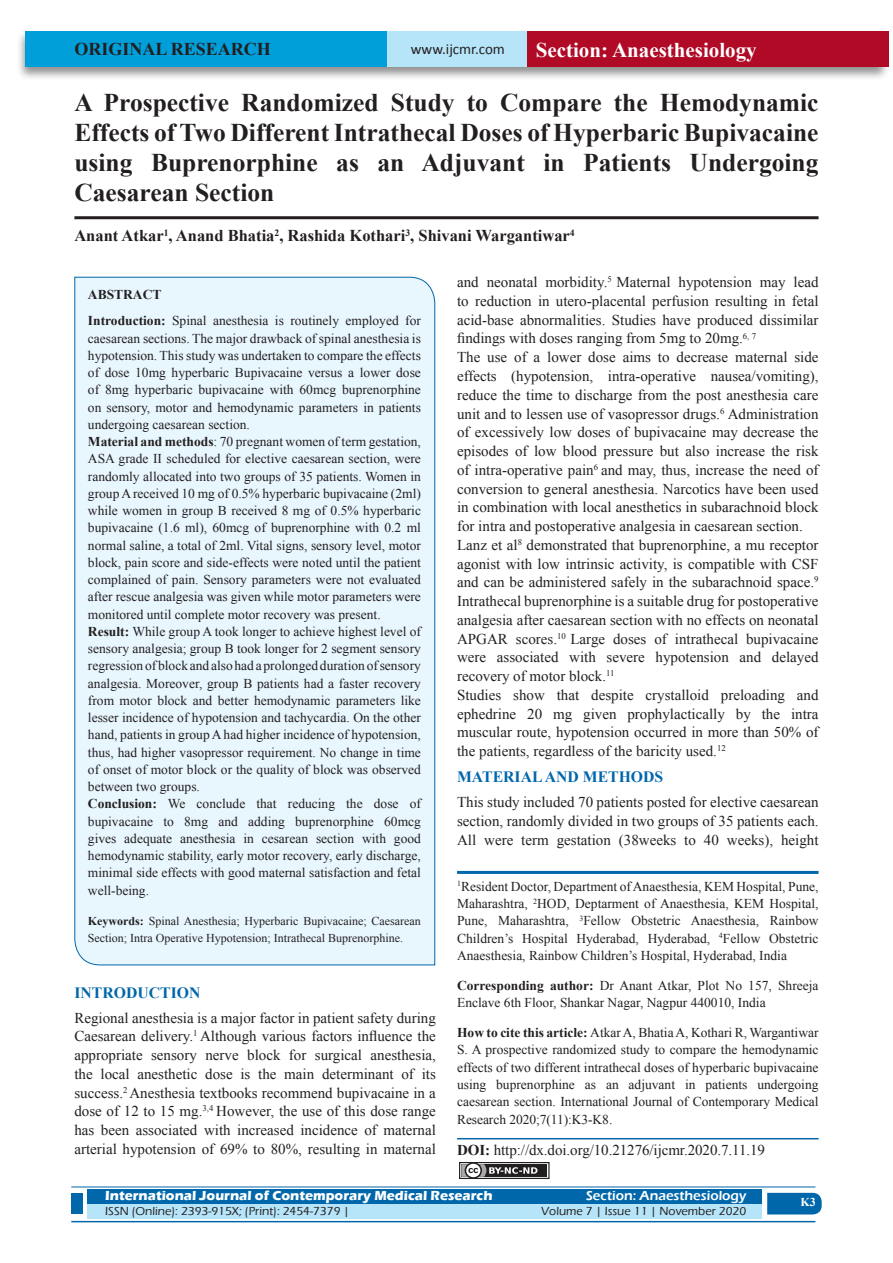
<style>
.page{position:relative;width:893px;height:1263px;background:#fff}
.page>*{position:absolute;margin:0;border:0;box-sizing:border-box;transform-origin:0 0}
.A_Title_New{font:700 25.5px/30px "Times New Roman";color:#231f20;text-align:justify}
.t1{font:700 21px "Times New Roman";color:#fff}
.AT_new{font:700 18px "Times New Roman";color:#231f20}
.AU-New{font:700 16.5px "Times New Roman";color:#231f20}
.t2{font:700 15.75px "Times New Roman";color:#0067aa}
.TX_New{font:15px/18.8px "Times New Roman";color:#231f20;text-align:justify}
.t3{font:15px "Calibri";color:#231f20}
.HTC_new{font:13.5px/17.2px "Times New Roman";color:#231f20}
.Affi_New{font:13.5px/17.2px "Times New Roman";color:#231f20;text-align:justify}
.Corresponding{font:13.5px/17.2px "Times New Roman";color:#231f20}
.t4{font:700 13.5px "Eras ITC";color:#fff}
.t5{font:600 13.5px "Eras ITC";color:#fff}
.t6{font:12px/17.2px "Times New Roman";color:#231f20}
.t7{font:500 12px "Eras ITC";color:#231f20}
.t8{font:700 12px "Times New Roman";color:#fff}
.s1{font-weight:700}
</style>
<div class="page">
<div style="left:16px;top:29px;width:875px;height:52px;background:#231f20;opacity:.5"></div>
<div style="left:25px;top:31px;width:858px;height:35px;background:#b6e4f9"></div>
<div style="left:25px;top:31px;width:362px;height:35px;background:#009fda"></div>
<div style="left:527px;top:31px;width:361px;height:35px;background:#b00a27"></div>
<div style="left:459px;top:1162px;width:91px;height:17px;border:1px solid #231f20"></div>
<div style="left:461px;top:1164px;width:86px;height:13px;background:#231f20"></div>
<svg style="left:461px;top:1162px;width:76px;height:17px"></svg>
<div style="left:87px;top:1189px;width:674px;height:15px;background:#0067aa"></div>
<div style="left:87px;top:1204px;width:674px;height:15px;background:#b6e4f9"></div>
<svg style="left:767px;top:1193px;width:55px;height:21px"></svg>
<hr style="left:71px;top:1186px;width:744px;height:1px;background:#0067aa">
<hr style="left:71px;top:1221px;width:744px;height:1px;background:#0067aa">
<div style="left:71px;top:1193px;width:12px;height:21px;background:#0067aa"></div>
<hr style="left:74px;top:216px;width:745px;height:3px;background:#231f20">
<div style="left:74px;top:276px;width:361px;height:690px;background:#e8f6fd"></div>
<hr style="left:457px;top:871px;width:362px;height:3px;background:#0067aa">
<hr style="left:457px;top:1138px;width:362px;height:1px;background:#0067aa">
<p class="AT_new" style="left:74px;top:36px;width:198px">ORIGINAL RESEARCH</p>
<p class="t3" style="left:411px;top:40px;width:96px">www.ijcmr.com</p>
<h2 class="t1" style="left:536px;top:35px;width:223px">Section: Anaesthesiology</h2>
<p class="A_Title_New" style="left:74px;top:87px;width:746px">A Prospective Randomized Study to Compare the Hemodynamic Effects of Two Different Intrathecal Doses of Hyperbaric Bupivacaine using Buprenorphine as an Adjuvant in Patients Undergoing Caesarean Section</p>
<p class="AU-New" style="left:74px;top:224px;width:502px">Anant Atkar<sup>1</sup>, Anand Bhatia<sup>2</sup>, Rashida Kothari<sup>3</sup>, Shivani Wargantiwar<sup>4</sup></p>
<p class="HTC_new" style="left:88px;top:282px;width:335px;line-height:25.8px"><span class="s1">ABSTRACT<br>Introduction:</span> Spinal anesthesia is routinely employed for</p>
<p class="HTC_new" style="left:88px;top:329px;width:335px">caesarean sections. The major drawback of spinal anesthesia is hypotension. This study was undertaken to compare the effects of dose 10mg hyperbaric Bupivacaine versus a lower dose of 8mg hyperbaric bupivacaine with 60mcg buprenorphine on sensory, motor and hemodynamic parameters in patients undergoing caesarean section.<br><span class="s1">Material and methods</span>: 70 pregnant women of term gestation, ASA grade II scheduled for elective caesarean section, were randomly allocated into two groups of 35 patients. Women in group A received 10 mg of 0.5% hyperbaric bupivacaine (2ml) while women in group B received 8 mg of 0.5% hyperbaric bupivacaine (1.6 ml), 60mcg of buprenorphine with 0.2 ml normal saline, a total of 2ml. Vital signs, sensory level, motor block, pain score and side-effects were noted until the patient complained of pain. Sensory parameters were not evaluated after rescue analgesia was given while motor parameters were monitored until complete motor recovery was present.<br><span class="s1">Result:</span> While group A took longer to achieve highest level of sensory analgesia; group B took longer for 2 segment sensory regression of block and also had a prolonged duration of sensory analgesia. Moreover, group B patients had a faster recovery from motor block and better hemodynamic parameters like lesser incidence of hypotension and tachycardia. On the other hand, patients in group A had higher incidence of hypotension, thus, had higher vasopressor requirement. No change in time of onset of motor block or the quality of block was observed between two groups.<br><span class="s1">Conclusion:</span> We conclude that reducing the dose of bupivacaine to 8mg and adding buprenorphine 60mcg gives adequate anesthesia in cesarean section with good hemodynamic stability, early motor recovery, early discharge, minimal side effects with good maternal satisfaction and fetal well-being.</p>
<p class="t6" style="left:88px;top:912px;width:335px"><span class="s1">Keywords:</span> Spinal Anesthesia; Hyperbaric Bupivacaine; Caesarean<br>Section; Intra Operative Hypotension; Intrathecal Buprenorphine.</p>
<h1 class="t2" style="left:74px;top:981px;width:127px">INTRODUCTION</h1>
<p class="TX_New" style="left:74px;top:1008px;width:363px">Regional anesthesia is a major factor in patient safety during Caesarean delivery.<sup>1</sup> Although various factors influence the appropriate sensory nerve block for surgical anesthesia, the local anesthetic dose is the main determinant of its success.<sup>2</sup> Anesthesia textbooks recommend bupivacaine in a dose of 12 to 15 mg.<sup>3,4</sup> However, the use of this dose range has been associated with increased incidence of maternal arterial hypotension of 69% to 80%, resulting in maternal</p>
<p class="TX_New" style="left:457px;top:273px;width:363px">and neonatal morbidity.<sup>5</sup> Maternal hypotension may lead to reduction in utero-placental perfusion resulting in fetal acid-base abnormalities. Studies have produced dissimilar findings with doses ranging from 5mg to 20mg.<sup>6,</sup> <sup>7</sup></p>
<p class="TX_New" style="left:457px;top:348px;width:363px">The use of a lower dose aims to decrease maternal side effects (hypotension, intra-operative nausea/vomiting), reduce the time to discharge from the post anesthesia care unit and to lessen use of vasopressor drugs.<sup>6</sup> Administration of excessively low doses of bupivacaine may decrease the episodes of low blood pressure but also increase the risk of intra-operative pain<sup>6</sup> and may, thus, increase the need of conversion to general anesthesia. Narcotics have been used in combination with local anesthetics in subarachnoid block for intra and postoperative analgesia in caesarean section.</p>
<p class="TX_New" style="left:457px;top:535px;width:363px">Lanz et al<sup>8</sup> demonstrated that buprenorphine, a mu receptor agonist with low intrinsic activity, is compatible with CSF and can be administered safely in the subarachnoid space.<sup>9<br></sup>Intrathecal buprenorphine is a suitable drug for postoperative analgesia after caesarean section with no effects on neonatal APGAR scores.<sup>10</sup> Large doses of intrathecal bupivacaine were associated with severe hypotension and delayed recovery of motor block.<sup>11</sup></p>
<p class="TX_New" style="left:457px;top:685px;width:363px">Studies show that despite crystalloid preloading and ephedrine 20 mg given prophylactically by the intra muscular route, hypotension occurred in more than 50% of the patients, regardless of the baricity used.<sup>12</sup></p>
<h1 class="t2" style="left:457px;top:766px;width:208px">MATERIAL AND METHODS</h1>
<p class="TX_New" style="left:457px;top:792px;width:363px">This study included 70 patients posted for elective caesarean section, randomly divided in two groups of 35 patients each.<br>All were term gestation (38weeks to 40 weeks), height</p>
<p class="Affi_New" style="left:457px;top:877px;width:363px"><sup>1</sup>Resident Doctor, Department of Anaesthesia, KEM Hospital, Pune, Maharashtra, <sup>2</sup>HOD, Deptarment of Anaesthesia, KEM Hospital, Pune, Maharashtra, <sup>3</sup>Fellow Obstetric Anaesthesia, Rainbow Children’s Hospital Hyderabad, Hyderabad, <sup>4</sup>Fellow Obstetric Anaesthesia, Rainbow Children’s Hospital, Hyderabad, India</p>
<p class="Corresponding" style="left:457px;top:976px;width:363px"><span class="s1">Corresponding author:</span> Dr Anant Atkar, Plot No 157, Shreeja<br>Enclave 6th Floor, Shankar Nagar, Nagpur 440010, India</p>
<p class="HTC_new" style="left:457px;top:1024px;width:363px;text-align:justify"><span class="s1">How to cite this article:</span> Atkar A, Bhatia A, Kothari R, Wargantiwar S. A prospective randomized study to compare the hemodynamic effects of two different intrathecal doses of hyperbaric bupivacaine using buprenorphine as an adjuvant in patients undergoing caesarean section. International Journal of Contemporary Medical Research 2020;7(11):K3-K8.</p>
<p class="TX_New" style="left:457px;top:1140px;width:310px"><span class="s1">DOI:</span> http://dx.doi.org/10.21276/ijcmr.2020.7.11.19</p>
<p class="t4" style="left:105px;top:1188px;width:389px">International Journal of Contemporary Medical Research</p>
<p class="t5" style="left:586px;top:1188px;width:162px">Section: Anaesthesiology</p>
<p class="t7" style="left:105px;top:1204px;width:246px">ISSN (Online): 2393-915X; (Print): 2454-7379 |</p>
<p class="t7" style="left:541px;top:1204px;width:207px">Volume 7 | Issue 11 | November 2020</p>
<h4 class="t8" style="left:800px;top:1194px;width:17px">K3</h4>
</div>
